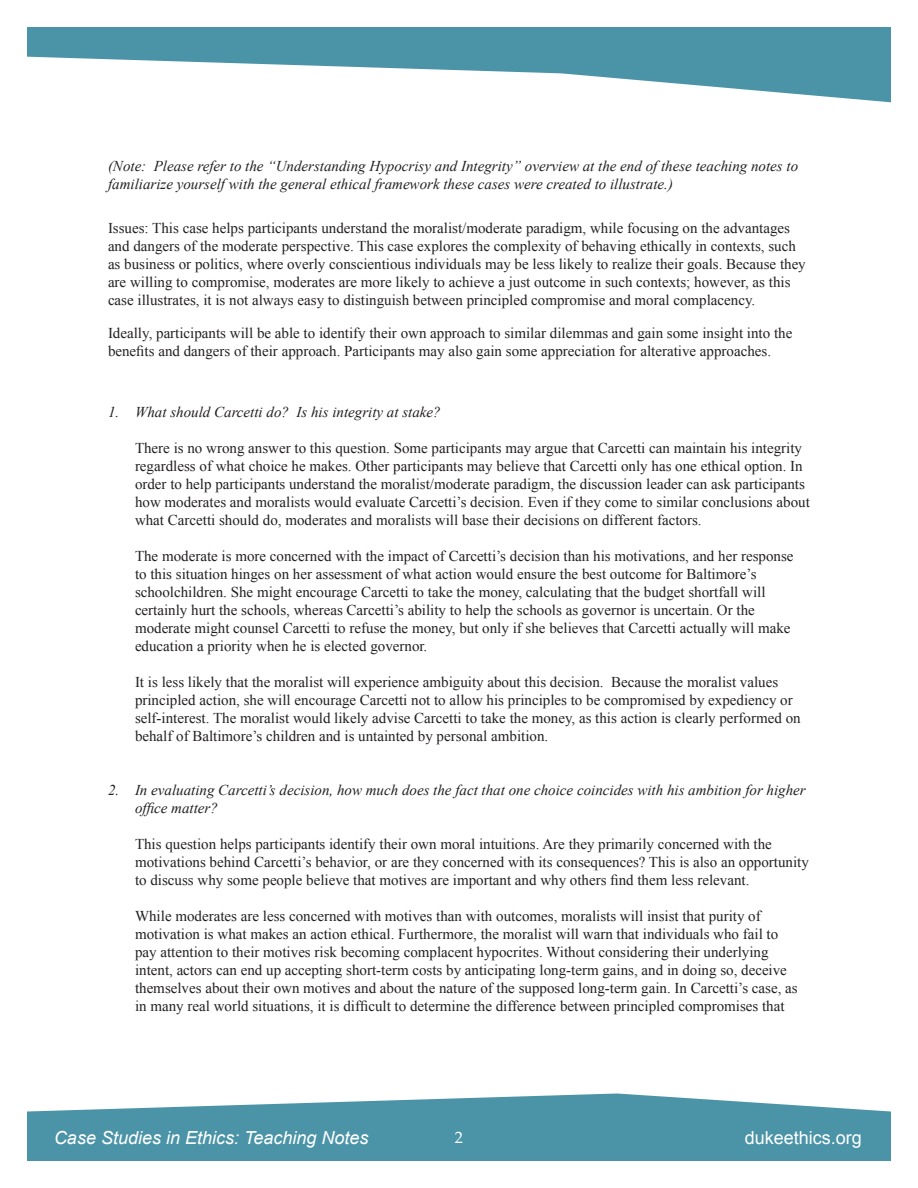
<style>
.page{position:relative;width:918px;height:1188px;background:#fff}
.page>*{position:absolute;margin:0;border:0;box-sizing:border-box;transform-origin:0 0}
.t1{font:italic 18px "Arial";color:#fff}
.t2{font:18px "Arial";color:#fff}
.t3{font:16.5px "Palatino Linotype";color:#fff}
.t4{font:15px/18px "Times New Roman";color:#231f20}
.t5{font:italic 15px/18px "Times New Roman";color:#231f20}
</style>
<div class="page">
<svg style="left:27px;top:27px;width:864px;height:75px;fill:#4b94a7"></svg>
<svg style="left:27px;top:1093px;width:864px;height:68px;background:#64a2b3"></svg>
<p class="t5" style="left:108px;top:157px;width:692px">(Note: Please refer to the “Understanding Hypocrisy and Integrity” overview at the end of these teaching notes to familiarize yourself with the general ethical framework these cases were created to illustrate.)</p>
<p class="t4" style="left:108px;top:218px;width:699px">Issues: This case helps participants understand the moralist/moderate paradigm, while focusing on the advantages and dangers of the moderate perspective. This case explores the complexity of behaving ethically in contexts, such as business or politics, where overly conscientious individuals may be less likely to realize their goals. Because they are willing to compromise, moderates are more likely to achieve a just outcome in such contexts; however, as this case illustrates, it is not always easy to distinguish between principled compromise and moral complacency.</p>
<p class="t4" style="left:108px;top:323px;width:686px">Ideally, participants will be able to identify their own approach to similar dilemmas and gain some insight into the benefits and dangers of their approach. Participants may also gain some appreciation for alterative approaches.</p>
<p class="t5" style="left:108px;top:403px;width:334px">1. What should Carcetti do? Is his integrity at stake?</p>
<p class="t4" style="left:135px;top:439px;width:676px">There is no wrong answer to this question. Some participants may argue that Carcetti can maintain his integrity regardless of what choice he makes. Other participants may believe that Carcetti only has one ethical option. In order to help participants understand the moralist/moderate paradigm, the discussion leader can ask participants how moderates and moralists would evaluate Carcetti’s decision. Even if they come to similar conclusions about what Carcetti should do, moderates and moralists will base their decisions on different factors.</p>
<p class="t4" style="left:135px;top:547px;width:660px">The moderate is more concerned with the impact of Carcetti’s decision than his motivations, and her response to this situation hinges on her assessment of what action would ensure the best outcome for Baltimore’s schoolchildren. She might encourage Carcetti to take the money, calculating that the budget shortfall will certainly hurt the schools, whereas Carcetti’s ability to help the schools as governor is uncertain. Or the moderate might counsel Carcetti to refuse the money, but only if she believes that Carcetti actually will make education a priority when he is elected governor.</p>
<p class="t4" style="left:135px;top:673px;width:667px">It is less likely that the moralist will experience ambiguity about this decision. Because the moralist values principled action, she will encourage Carcetti not to allow his principles to be compromised by expediency or self-interest. The moralist would likely advise Carcetti to take the money, as this action is clearly performed on behalf of Baltimore’s children and is untainted by personal ambition.</p>
<p class="t5" style="left:135px;top:781px;width:672px;text-indent:-27px">2. In evaluating Carcetti’s decision, how much does the fact that one choice coincides with his ambition for higher office matter?</p>
<p class="t4" style="left:135px;top:835px;width:675px">This question helps participants identify their own moral intuitions. Are they primarily concerned with the motivations behind Carcetti’s behavior, or are they concerned with its consequences? This is also an opportunity to discuss why some people believe that motives are important and why others find them less relevant.</p>
<p class="t4" style="left:135px;top:907px;width:664px">While moderates are less concerned with motives than with outcomes, moralists will insist that purity of motivation is what makes an action ethical. Furthermore, the moralist will warn that individuals who fail to pay attention to their motives risk becoming complacent hypocrites. Without considering their underlying intent, actors can end up accepting short-term costs by anticipating long-term gains, and in doing so, deceive themselves about their own motives and about the nature of the supposed long-term gain. In Carcetti’s case, as in many real world situations, it is difficult to determine the difference between principled compromises that</p>
<p class="t1" style="left:54px;top:1126px;width:316px">Case Studies in Ethics: Teaching Notes</p>
<p class="t3" style="left:455px;top:1126px;width:10px">2</p>
<p class="t2" style="left:745px;top:1126px;width:119px">dukeethics.org</p>
</div>
